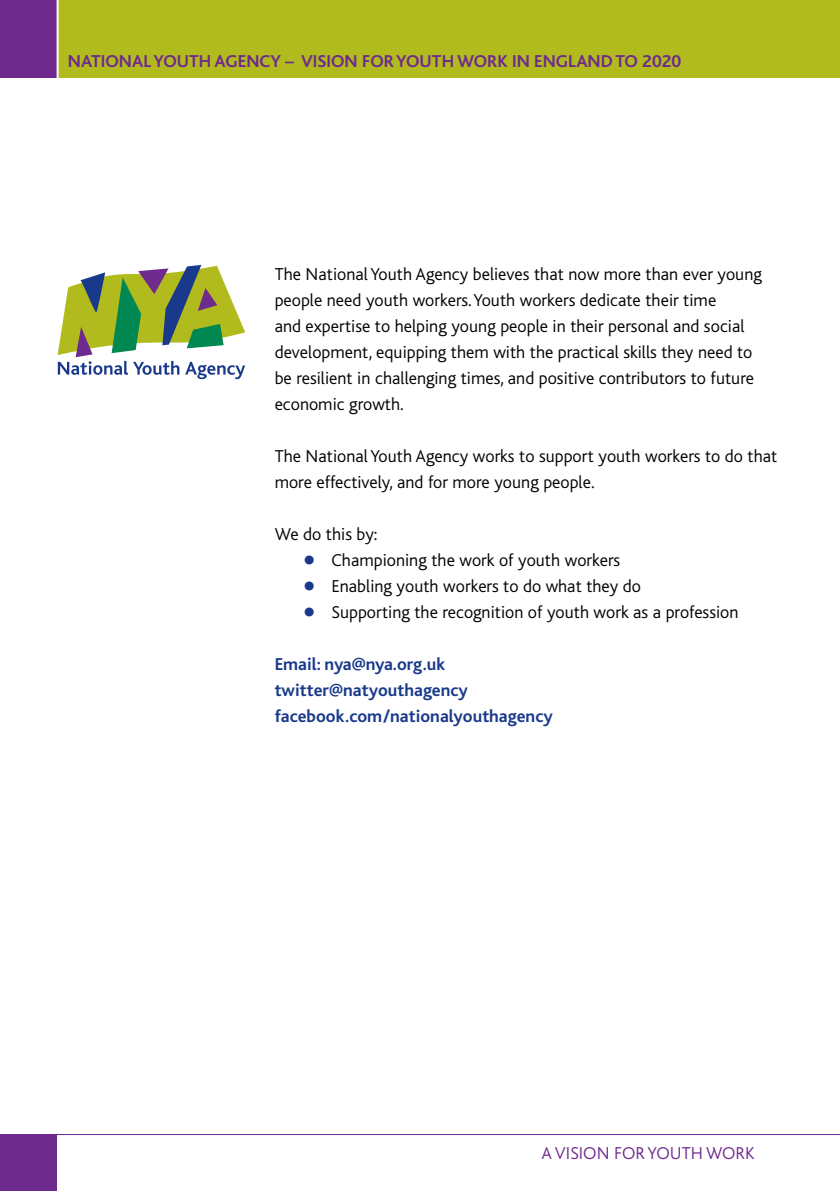
<style>
.page{position:relative;width:840px;height:1191px;background:#fff}
.page>*{position:absolute;margin:0;border:0;box-sizing:border-box;transform-origin:0 0}
.t1{font:300 18px/26px "Bliss Icelandic";color:#000}
.t2{font:700 18px/26px "Bliss Icelandic";color:#19398a}
.t3{font:700 18px "Bliss Icelandic";color:#6e2a8d}
.t4{font:300 18px "Bliss Icelandic";color:#6e2a8d}
.s1{font-family:"Newspaper Pi BT";font-weight:400;color:#19398a}
</style>
<div class="page">
<div style="left:0;top:0;width:839px;height:78px;background:#b2bb1e"></div>
<hr style="left:839px;top:0;width:1px;height:78px;background:#b2bb1e">
<div style="left:0;top:0;width:57px;height:78px;background:#6e2a8d"></div>
<hr style="left:57px;top:0;width:2px;height:126px;background:#fff">
<div style="left:0;top:1134px;width:57px;height:57px;background:#6e2a8d"></div>
<hr style="left:0;top:1134px;width:839px;height:1px;background:#6e2a8d">
<svg style="left:58px;top:265px;width:187px;height:114px"></svg>
<p class="t3" style="left:68px;top:51px;width:614px">NATIONAL YOUTH AGENCY – VISION FOR YOUTH WORK IN ENGLAND TO 2020</p>
<p class="t1" style="left:274px;top:261px;width:488px">The National Youth Agency believes that now more than ever young people need youth workers. Youth workers dedicate their time<br>and expertise to helping young people in their personal and social development, equipping them with the practical skills they need to be resilient in challenging times, and positive contributors to future economic growth.</p>
<p class="t1" style="left:274px;top:443px;width:504px">The National Youth Agency works to support youth workers to do that more effectively, and for more young people.</p>
<p class="t1" style="left:303px;top:521px;width:436px;text-indent:-28px">We do this by:<br><span class="s1">q</span> Championing the work of youth workers<br><span class="s1">q</span> Enabling youth workers to do what they do<br><span class="s1">q</span> Supporting the recognition of youth work as a profession</p>
<p class="t2" style="left:274px;top:651px;width:279px">Email: nya@nya.org.uk twitter@natyouthagency facebook.com/nationalyouthagency</p>
<p class="t4" style="left:541px;top:1144px;width:214px">A VISION FOR YOUTH WORK</p>
</div>
